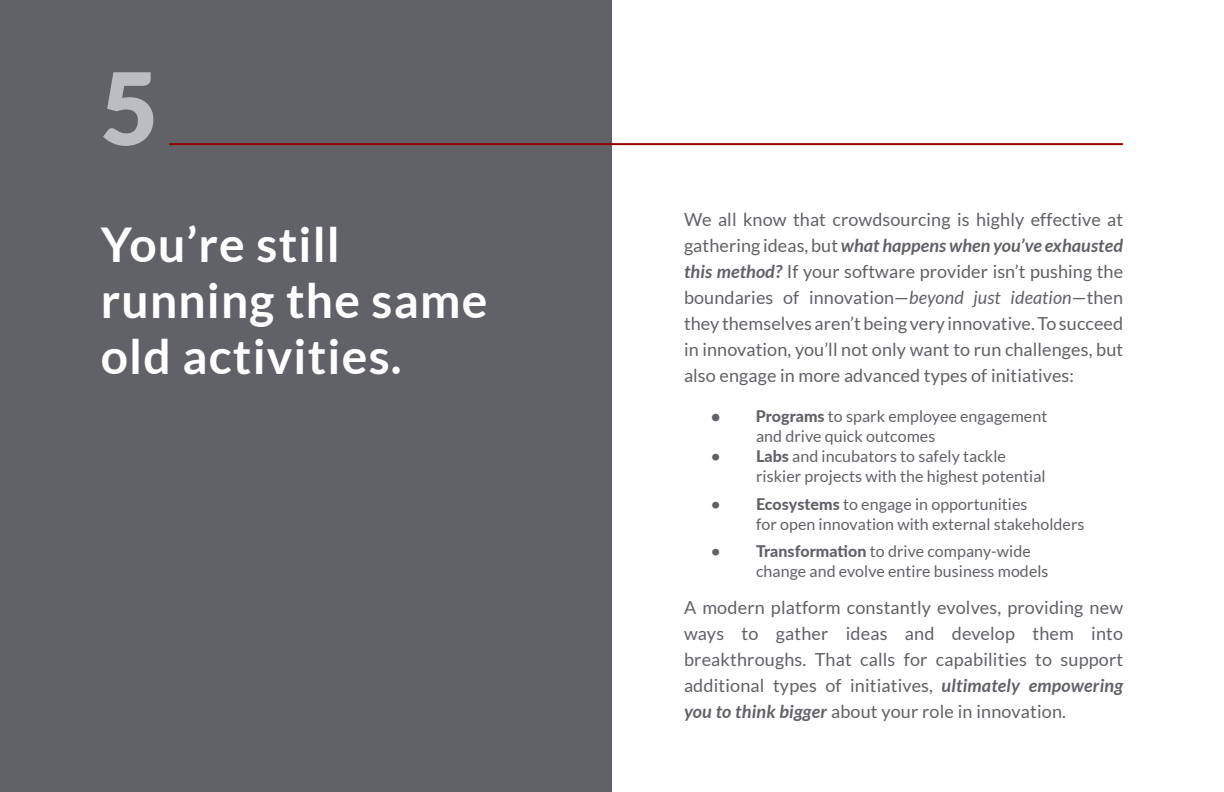
<style>
.page{position:relative;width:1224px;height:792px;background:#fff}
.page>*{position:absolute;margin:0;border:0;box-sizing:border-box;transform-origin:0 0}
.t1{font:900 100px "Lato";color:#babdc2}
.t2{font:700 48px/56px "Lato";letter-spacing:.025em;color:#fff}
.t3{font:18px/26px "Lato";letter-spacing:.005em;color:#616168;text-align:justify}
.t4{font:16px/20px "Lato";letter-spacing:.005em;color:#616168}
.s1{font-weight:700;font-style:italic}
.s2{font-style:italic}
.s3{font-weight:800}
.s4{font-weight:700}
</style>
<div class="page">
<div style="left:0;top:0;width:612px;height:792px;background:#616168"></div>
<hr style="left:170px;top:143px;width:952px;height:2px;background:#900">
<p class="t1" style="left:101px;top:50px;width:59px">5</p>
<p class="t2" style="left:101px;top:216px;width:388px">You’re still running the same old activities.</p>
<p class="t3" style="left:684px;top:207px;width:441px">We all know that crowdsourcing is highly effective at gathering ideas, but <span class="s1">what happens when you’ve exhausted this method?</span> If your software provider isn’t pushing the boundaries of innovation—<span class="s2">beyond just ideation</span>—then they themselves aren’t being very innovative. To succeed in innovation, you’ll not only want to run challenges, but also engage in more advanced types of initiatives:</p>
<p class="t4" style="left:756px;top:406px;width:293px;text-indent:-45px"><span class="s3">• Programs</span> to spark employee engagement and drive quick outcomes</p>
<p class="t4" style="left:756px;top:446px;width:291px;text-indent:-45px"><span class="s4">•</span> <span class="s3">Labs</span> and incubators to safely tackle riskier projects with the highest potential</p>
<p class="t4" style="left:756px;top:494px;width:330px;text-indent:-45px"><span class="s4">•</span> <span class="s3">Ecosystems</span> to engage in opportunities<br>for open innovation with external stakeholders</p>
<p class="t4" style="left:756px;top:541px;width:294px;text-indent:-45px"><span class="s4">•</span> <span class="s3">Transformation</span> to drive company-wide change and evolve entire business models</p>
<p class="t3" style="left:684px;top:595px;width:441px">A modern platform constantly evolves, providing new ways to gather ideas and develop them into breakthroughs. That calls for capabilities to support additional types of initiatives, <span class="s1">ultimately empowering you to think bigger</span> about your role in innovation.</p>
</div>
